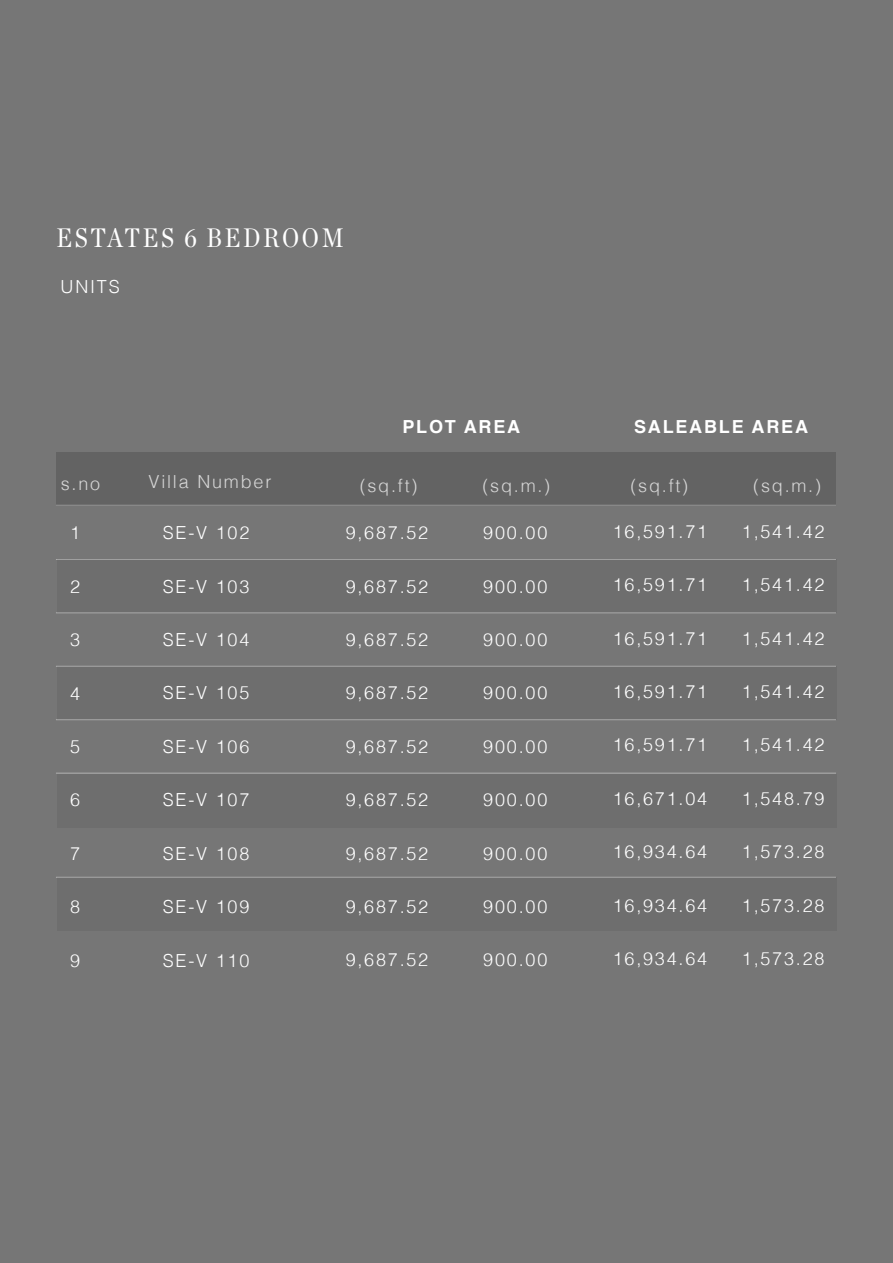
<style>
.page{position:relative;width:893px;height:1263px;background:#767676}
.page>*{position:absolute;margin:0;border:0;box-sizing:border-box;transform-origin:0 0}
.t1{font:27px "Chronicle Deck Cond";letter-spacing:.1em;color:#fff}
.t2{font:300 18px "Helvetica";letter-spacing:.1em;color:#fff}
.t3{font:700 18px "Helvetica";letter-spacing:.1em;color:#fff}
</style>
<div class="page">
<hr style="left:56px;top:559px;width:780px;height:1px;background:#fff">
<hr style="left:56px;top:877px;width:780px;height:1px;background:#fff">
<hr style="left:56px;top:505px;width:780px;height:1px;background:#fff">
<hr style="left:56px;top:612px;width:780px;height:1px;background:#fff">
<hr style="left:56px;top:666px;width:780px;height:1px;background:#fff">
<hr style="left:56px;top:719px;width:780px;height:1px;background:#fff">
<hr style="left:56px;top:773px;width:780px;height:1px;background:#fff">
<div style="left:58px;top:666px;width:779px;height:54px;background:#6e6e6e"></div>
<div style="left:58px;top:774px;width:779px;height:53px;background:#6e6e6e"></div>
<div style="left:58px;top:877px;width:779px;height:53px;background:#6e6e6e"></div>
<div style="left:57px;top:559px;width:779px;height:54px;background:#6e6e6e"></div>
<div style="left:56px;top:452px;width:779px;height:54px;background:#636363"></div>
<h1 class="t1" style="left:57px;top:218px;width:289px">ESTATES 6 BEDROOM</h1>
<p class="t2" style="left:61px;top:271px;width:61px">UNITS</p>
<p class="t2" style="left:61px;top:468px;width:41px">s.no</p>
<p class="t2" style="left:149px;top:466px;width:124px">Villa Number</p>
<p class="t3" style="left:402px;top:412px;width:119px">PLOT AREA</p>
<p class="t3" style="left:634px;top:412px;width:175px">SALEABLE AREA</p>
<p class="t2" style="left:360px;top:470px;width:59px">(sq.ft)</p>
<p class="t2" style="left:482px;top:470px;width:69px">(sq.m.)</p>
<p class="t2" style="left:630px;top:470px;width:59px">(sq.ft)</p>
<p class="t2" style="left:753px;top:470px;width:69px">(sq.m.)</p>
<p class="t2" style="left:70px;top:518px;width:12px">1</p>
<p class="t2" style="left:70px;top:571px;width:12px">2</p>
<p class="t2" style="left:70px;top:624px;width:12px">3</p>
<p class="t2" style="left:70px;top:678px;width:12px">4</p>
<p class="t2" style="left:70px;top:731px;width:12px">5</p>
<p class="t2" style="left:70px;top:785px;width:12px">6</p>
<p class="t2" style="left:70px;top:838px;width:12px">7</p>
<p class="t2" style="left:70px;top:891px;width:12px">8</p>
<p class="t2" style="left:70px;top:945px;width:12px">9</p>
<p class="t2" style="left:163px;top:517px;width:88px">SE-V 102</p>
<p class="t2" style="left:163px;top:571px;width:88px">SE-V 103</p>
<p class="t2" style="left:163px;top:624px;width:88px">SE-V 104</p>
<p class="t2" style="left:163px;top:678px;width:88px">SE-V 105</p>
<p class="t2" style="left:163px;top:731px;width:88px">SE-V 106</p>
<p class="t2" style="left:163px;top:784px;width:88px">SE-V 107</p>
<p class="t2" style="left:163px;top:838px;width:88px">SE-V 108</p>
<p class="t2" style="left:163px;top:891px;width:88px">SE-V 109</p>
<p class="t2" style="left:163px;top:945px;width:88px">SE-V 110</p>
<p class="t2" style="left:346px;top:517px;width:84px">9,687.52</p>
<p class="t2" style="left:346px;top:571px;width:84px">9,687.52</p>
<p class="t2" style="left:346px;top:624px;width:84px">9,687.52</p>
<p class="t2" style="left:346px;top:678px;width:84px">9,687.52</p>
<p class="t2" style="left:346px;top:731px;width:84px">9,687.52</p>
<p class="t2" style="left:346px;top:784px;width:84px">9,687.52</p>
<p class="t2" style="left:346px;top:838px;width:84px">9,687.52</p>
<p class="t2" style="left:346px;top:891px;width:84px">9,687.52</p>
<p class="t2" style="left:346px;top:945px;width:84px">9,687.52</p>
<p class="t2" style="left:483px;top:517px;width:66px">900.00</p>
<p class="t2" style="left:483px;top:571px;width:66px">900.00</p>
<p class="t2" style="left:483px;top:624px;width:66px">900.00</p>
<p class="t2" style="left:483px;top:678px;width:66px">900.00</p>
<p class="t2" style="left:483px;top:731px;width:66px">900.00</p>
<p class="t2" style="left:483px;top:784px;width:66px">900.00</p>
<p class="t2" style="left:483px;top:838px;width:66px">900.00</p>
<p class="t2" style="left:483px;top:891px;width:66px">900.00</p>
<p class="t2" style="left:483px;top:945px;width:66px">900.00</p>
<p class="t2" style="left:613px;top:516px;width:96px">16,591.71</p>
<p class="t2" style="left:613px;top:569px;width:96px">16,591.71</p>
<p class="t2" style="left:613px;top:623px;width:96px">16,591.71</p>
<p class="t2" style="left:613px;top:676px;width:96px">16,591.71</p>
<p class="t2" style="left:613px;top:730px;width:96px">16,591.71</p>
<p class="t2" style="left:613px;top:783px;width:96px">16,671.04</p>
<p class="t2" style="left:613px;top:836px;width:96px">16,934.64</p>
<p class="t2" style="left:613px;top:890px;width:96px">16,934.64</p>
<p class="t2" style="left:613px;top:943px;width:96px">16,934.64</p>
<p class="t2" style="left:742px;top:516px;width:84px">1,541.42</p>
<p class="t2" style="left:742px;top:569px;width:84px">1,541.42</p>
<p class="t2" style="left:742px;top:623px;width:84px">1,541.42</p>
<p class="t2" style="left:742px;top:676px;width:84px">1,541.42</p>
<p class="t2" style="left:742px;top:730px;width:84px">1,541.42</p>
<p class="t2" style="left:742px;top:783px;width:84px">1,548.79</p>
<p class="t2" style="left:742px;top:836px;width:84px">1,573.28</p>
<p class="t2" style="left:742px;top:890px;width:84px">1,573.28</p>
<p class="t2" style="left:742px;top:943px;width:84px">1,573.28</p>
</div>
